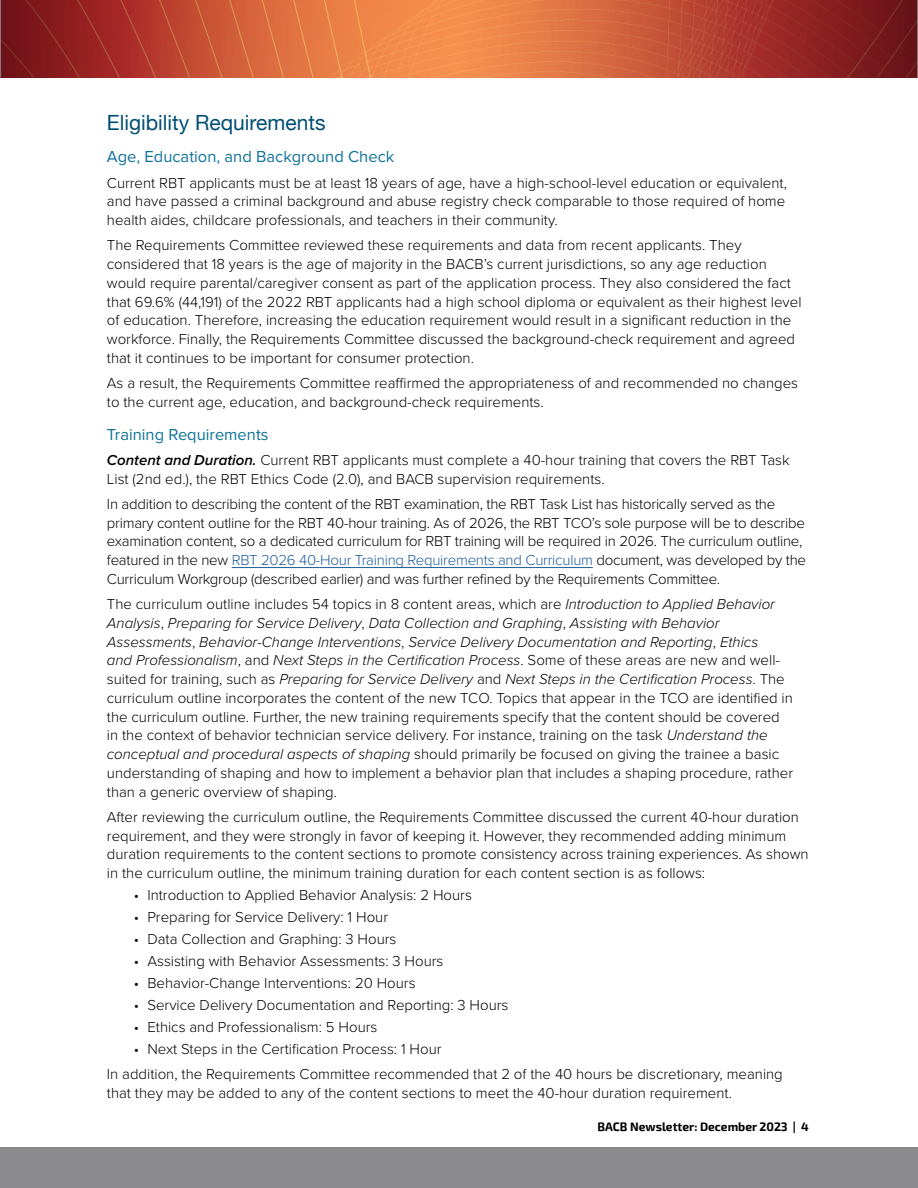
<style>
.page{position:relative;width:918px;height:1188px;background:#fff}
.page>*{position:absolute;margin:0;border:0;box-sizing:border-box;transform-origin:0 0}
.Section_Header__H2{font:21px "Helvetica Neue";color:#004e74}
.t1{font:16.5px "Proxima Nova";color:#107398}
.Body_Text{font:300 15px/18.8px "Proxima Nova";color:#000}
.t2{font:700 12px "Exo 2";color:#000}
.s1{font-weight:600;font-style:italic}
.s2{color:#215e9e}
.s3{font-style:italic}
</style>
<div class="page">
<div style="left:0;top:1148px;width:918px;height:40px;background:#8a8a8d"></div>
<img style="left:0;top:0;width:918px;height:78px">
<hr style="left:232px;top:567px;width:361px;height:1px;background:#215e9e">
<h2 class="Section_Header__H2" style="left:107px;top:108px;width:220px">Eligibility Requirements</h2>
<h3 class="t1" style="left:107px;top:149px;width:289px">Age, Education, and Background Check</h3>
<p class="Body_Text" style="left:107px;top:172px;width:682px;text-align:justify">Current RBT applicants must be at least 18 years of age, have a high-school-level education or equivalent, and have passed a criminal background and abuse registry check comparable to those required of home health aides, childcare professionals, and teachers in their community.</p>
<p class="Body_Text" style="left:107px;top:235px;width:696px">The Requirements Committee reviewed these requirements and data from recent applicants. They considered that 18 years is the age of majority in the BACB’s current jurisdictions, so any age reduction would require parental/caregiver consent as part of the application process. They also considered the fact that 69.6% (44,191) of the 2022 RBT applicants had a high school diploma or equivalent as their highest level of education. Therefore, increasing the education requirement would result in a significant reduction in the workforce. Finally, the Requirements Committee discussed the background-check requirement and agreed that it continues to be important for consumer protection.</p>
<p class="Body_Text" style="left:107px;top:373px;width:693px">As a result, the Requirements Committee reaffirmed the appropriateness of and recommended no changes to the current age, education, and background-check requirements.</p>
<h3 class="t1" style="left:107px;top:427px;width:163px">Training Requirements</h3>
<p class="Body_Text" style="left:107px;top:450px;width:684px"><span class="s1">Content and Duration.</span> Current RBT applicants must complete a 40-hour training that covers the RBT Task<br>List (2nd ed.), the RBT Ethics Code (2.0), and BACB supervision requirements.</p>
<p class="Body_Text" style="left:107px;top:494px;width:701px">In addition to describing the content of the RBT examination, the RBT Task List has historically served as the primary content outline for the RBT 40-hour training. As of 2026, the RBT TCO’s sole purpose will be to describe examination content, so a dedicated curriculum for RBT training will be required in 2026. The curriculum outline, featured in the new <span class="s2">RBT 2026 40-Hour Training Requirements and Curriculum</span> document, was developed by the Curriculum Workgroup (described earlier) and was further refined by the Requirements Committee.</p>
<p class="Body_Text" style="left:107px;top:594px;width:688px">The curriculum outline includes 54 topics in 8 content areas, which are <span class="s3">Introduction to Applied Behavior Analysis</span>, <span class="s3">Preparing for Service Delivery</span>, <span class="s3">Data Collection and Graphing</span>, <span class="s3">Assisting with Behavior Assessments</span>, <span class="s3">Behavior-Change Interventions</span>, <span class="s3">Service Delivery Documentation and Reporting</span>, <span class="s3">Ethics<br>and Professionalism</span>, and <span class="s3">Next Steps in the Certification Process</span>. Some of these areas are new and well&shy;suited for training, such as <span class="s3">Preparing for Service Delivery</span> and <span class="s3">Next Steps in the Certification Process</span>. The curriculum outline incorporates the content of the new TCO. Topics that appear in the TCO are identified in the curriculum outline. Further, the new training requirements specify that the content should be covered in the context of behavior technician service delivery. For instance, training on the task <span class="s3">Understand the conceptual and procedural aspects of shaping</span> should primarily be focused on giving the trainee a basic understanding of shaping and how to implement a behavior plan that includes a shaping procedure, rather than a generic overview of shaping.</p>
<p class="Body_Text" style="left:107px;top:807px;width:703px">After reviewing the curriculum outline, the Requirements Committee discussed the current 40-hour duration requirement, and they were strongly in favor of keeping it. However, they recommended adding minimum duration requirements to the content sections to promote consistency across training experiences. As shown in the curriculum outline, the minimum training duration for each content section is as follows:</p>
<p class="Body_Text" style="left:134px;top:885px;width:340px">• Introduction to Applied Behavior Analysis: 2 Hours</p>
<p class="Body_Text" style="left:134px;top:907px;width:256px">• Preparing for Service Delivery: 1 Hour</p>
<p class="Body_Text" style="left:134px;top:929px;width:264px">• Data Collection and Graphing: 3 Hours</p>
<p class="Body_Text" style="left:134px;top:951px;width:311px">• Assisting with Behavior Assessments: 3 Hours</p>
<p class="Body_Text" style="left:134px;top:973px;width:283px">• Behavior-Change Interventions: 20 Hours</p>
<p class="Body_Text" style="left:134px;top:995px;width:376px">• Service Delivery Documentation and Reporting: 3 Hours</p>
<p class="Body_Text" style="left:134px;top:1017px;width:245px">• Ethics and Professionalism: 5 Hours</p>
<p class="Body_Text" style="left:134px;top:1039px;width:309px">• Next Steps in the Certification Process: 1 Hour</p>
<p class="Body_Text" style="left:107px;top:1064px;width:677px">In addition, the Requirements Committee recommended that 2 of the 40 hours be discretionary, meaning that they may be added to any of the content sections to meet the 40-hour duration requirement.</p>
<p class="t2" style="left:598px;top:1119px;width:213px">BACB Newsletter: December 2023 | 4</p>
</div>
